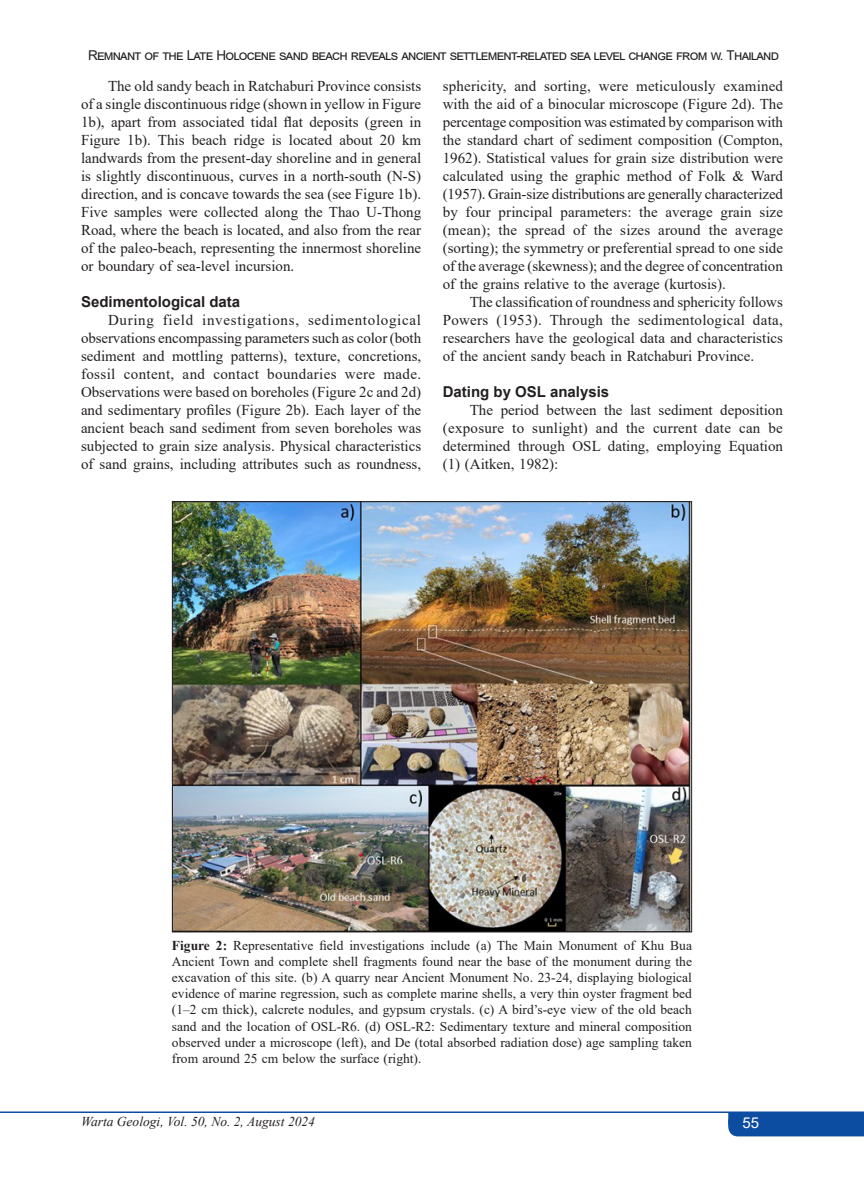
<style>
.page{position:relative;width:864px;height:1188px;background:#fff}
.page>*{position:absolute;margin:0;border:0;box-sizing:border-box;transform-origin:0 0}
.Body_text{font:15px/18px "Times New Roman";color:#231f20;text-align:justify}
.Subhead_1{font:700 15px "Arial";color:#231f20}
.t1{font:15px "Arial";color:#fff}
.t2{font:13.5px/16.2px "Times New Roman";color:#231f20;text-align:justify}
.t3{font:13.5px "Arial";letter-spacing:-.055em;color:#231f20}
.t4{font:italic 13.5px "Times New Roman";color:#231f20}
.s1{font-weight:700}
</style>
<div class="page">
<div style="left:728px;top:1113px;width:136px;height:23px;background:#0d4da1"></div>
<hr style="left:0;top:1111px;width:864px;height:2px;background:#0d4da1">
<img style="left:174px;top:503px;width:516px;height:427px">
<p class="t3" style="left:88px;top:46px;width:693px">Remnant of the Late Holocene sand beach reveals ancient settlement-related sea level change from w. Thailand</p>
<p class="Body_text" style="left:81px;top:77px;width:342px;text-indent:27px">The old sandy beach in Ratchaburi Province consists of a single discontinuous ridge (shown in yellow in Figure 1b), apart from associated tidal flat deposits (green in Figure 1b). This beach ridge is located about 20 km landwards from the present-day shoreline and in general is slightly discontinuous, curves in a north-south (N-S) direction, and is concave towards the sea (see Figure 1b).<br>Five samples were collected along the Thao U-Thong Road, where the beach is located, and also from the rear of the paleo-beach, representing the innermost shoreline or boundary of sea-level incursion.</p>
<p class="Subhead_1" style="left:81px;top:292px;width:161px">Sedimentological data</p>
<p class="Body_text" style="left:81px;top:311px;width:342px;text-indent:27px">During field investigations, sedimentological observations encompassing parameters such as color (both sediment and mottling patterns), texture, concretions, fossil content, and contact boundaries were made.<br>Observations were based on boreholes (Figure 2c and 2d) and sedimentary profiles (Figure 2b). Each layer of the ancient beach sand sediment from seven boreholes was subjected to grain size analysis. Physical characteristics of sand grains, including attributes such as roundness,</p>
<p class="Body_text" style="left:443px;top:77px;width:342px">sphericity, and sorting, were meticulously examined with the aid of a binocular microscope (Figure 2d). The percentage composition was estimated by comparison with the standard chart of sediment composition (Compton, 1962). Statistical values for grain size distribution were calculated using the graphic method of Folk &amp; Ward (1957). Grain-size distributions are generally characterized by four principal parameters: the average grain size (mean); the spread of the sizes around the average (sorting); the symmetry or preferential spread to one side of the average (skewness); and the degree of concentration of the grains relative to the average (kurtosis).</p>
<p class="Body_text" style="left:443px;top:293px;width:342px;text-indent:27px">The classification of roundness and sphericity follows Powers (1953). Through the sedimentological data, researchers have the geological data and characteristics of the ancient sandy beach in Ratchaburi Province.</p>
<p class="Subhead_1" style="left:443px;top:382px;width:168px">Dating by OSL analysis</p>
<p class="Body_text" style="left:443px;top:401px;width:342px;text-indent:27px">The period between the last sediment deposition (exposure to sunlight) and the current date can be determined through OSL dating, employing Equation (1) (Aitken, 1982):</p>
<p class="t2" style="left:172px;top:937px;width:522px"><span class="s1">Figure 2:</span> Representative field investigations include (a) The Main Monument of Khu Bua Ancient Town and complete shell fragments found near the base of the monument during the excavation of this site. (b) A quarry near Ancient Monument No. 23-24, displaying biological evidence of marine regression, such as complete marine shells, a very thin oyster fragment bed (1–2 cm thick), calcrete nodules, and gypsum crystals. (c) A bird’s-eye view of the old beach sand and the location of OSL-R6. (d) OSL-R2: Sedimentary texture and mineral composition observed under a microscope (left), and De (total absorbed radiation dose) age sampling taken from around 25 cm below the surface (right).</p>
<p class="t4" style="left:81px;top:1113px;width:236px">Warta Geologi, Vol. 50, No. 2, August 2024</p>
<p class="t1" style="left:742px;top:1113px;width:18px">55</p>
</div>
